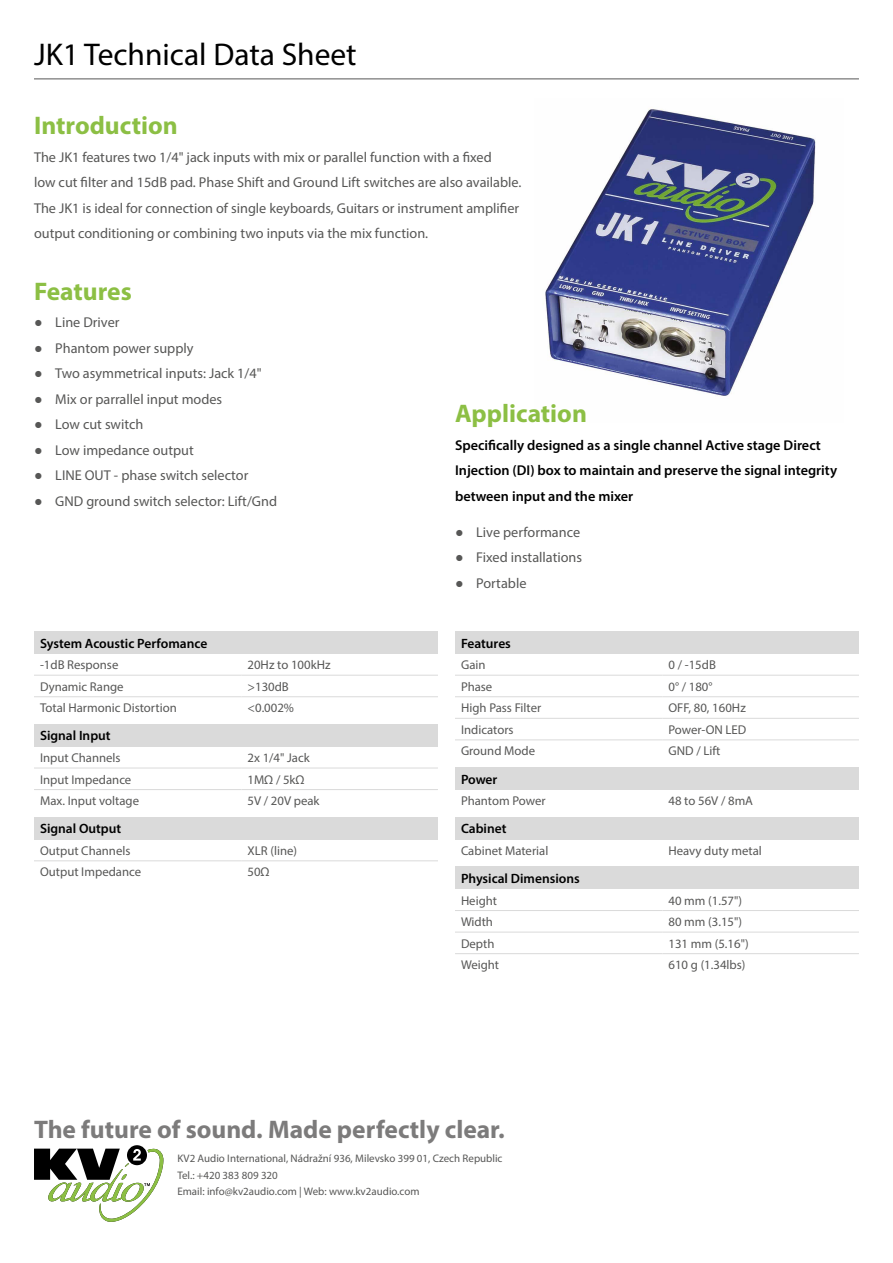
<style>
.page{position:relative;width:893px;height:1263px;background:#fff}
.page>*{position:absolute;margin:0;border:0;box-sizing:border-box;transform-origin:0 0}
.t1{font:31.5px "Myriad Pro";color:#000}
.t2{font:700 25.5px "Myriad Pro";color:#7c7b7b}
.t3{font:700 25.5px "Myriad Pro";color:#8cbf44}
.t4{font:14.25px/25.5px "Myriad Pro";color:#575756}
.t5{font:600 14.25px/25.5px "Myriad Pro";color:#000}
.t6{font:600 13.5px "Myriad Pro";color:#000}
.t7{font:12.75px "Myriad Pro";color:#575756}
.t8{font:10.95px/16.5px "Myriad Pro";color:#575756}
.s1{font-family:"Arial"}
</style>
<div class="page">
<img style="left:545px;top:109px;width:271px;height:287px">
<div style="left:34px;top:631px;width:404px;height:23px;background:#dadada"></div>
<hr style="left:34px;top:675px;width:208px;height:1px;background:#dadada">
<hr style="left:242px;top:675px;width:196px;height:1px;background:#dadada">
<hr style="left:34px;top:696px;width:208px;height:1px;background:#dadada">
<hr style="left:242px;top:696px;width:196px;height:1px;background:#dadada">
<div style="left:34px;top:724px;width:404px;height:22px;background:#dadada"></div>
<hr style="left:34px;top:768px;width:208px;height:1px;background:#dadada">
<hr style="left:242px;top:768px;width:196px;height:1px;background:#dadada">
<hr style="left:34px;top:789px;width:208px;height:1px;background:#dadada">
<hr style="left:242px;top:789px;width:196px;height:1px;background:#dadada">
<div style="left:34px;top:817px;width:404px;height:22px;background:#dadada"></div>
<hr style="left:34px;top:860px;width:208px;height:1px;background:#dadada">
<hr style="left:242px;top:860px;width:196px;height:1px;background:#dadada">
<div style="left:455px;top:631px;width:404px;height:23px;background:#dadada"></div>
<hr style="left:455px;top:675px;width:207px;height:1px;background:#dadada">
<hr style="left:662px;top:675px;width:197px;height:1px;background:#dadada">
<hr style="left:455px;top:696px;width:207px;height:1px;background:#dadada">
<hr style="left:662px;top:696px;width:197px;height:1px;background:#dadada">
<hr style="left:455px;top:718px;width:207px;height:1px;background:#dadada">
<hr style="left:662px;top:718px;width:197px;height:1px;background:#dadada">
<hr style="left:455px;top:740px;width:207px;height:1px;background:#dadada">
<hr style="left:662px;top:740px;width:197px;height:1px;background:#dadada">
<div style="left:455px;top:767px;width:404px;height:22px;background:#dadada"></div>
<div style="left:455px;top:817px;width:404px;height:22px;background:#dadada"></div>
<div style="left:455px;top:867px;width:404px;height:22px;background:#dadada"></div>
<hr style="left:455px;top:910px;width:207px;height:1px;background:#dadada">
<hr style="left:662px;top:910px;width:197px;height:1px;background:#dadada">
<hr style="left:455px;top:932px;width:207px;height:1px;background:#dadada">
<hr style="left:662px;top:932px;width:197px;height:1px;background:#dadada">
<hr style="left:455px;top:953px;width:207px;height:1px;background:#dadada">
<hr style="left:662px;top:953px;width:197px;height:1px;background:#dadada">
<hr style="left:34px;top:79px;width:825px;height:1px;background:#575756">
<svg style="left:34px;top:1145px;width:130px;height:77px"></svg>
<h1 class="t1" style="left:34px;top:35px;width:324px">JK1 Technical Data Sheet</h1>
<h2 class="t3" style="left:34px;top:109px;width:145px">Introduction</h2>
<p class="t4" style="left:34px;top:144px;width:489px">The JK1 features two 1/4" jack inputs with mix or parallel function with a fixed<br>low cut filter and 15dB pad. Phase Shift and Ground Lift switches are also available.<br>The JK1 is ideal for connection of single keyboards, Guitars or instrument amplifier output conditioning or combining two inputs via the mix function.</p>
<h2 class="t3" style="left:34px;top:275px;width:99px">Features</h2>
<p class="t4" style="left:34px;top:310px;width:87px"><span class="s1">●</span> Line Driver</p>
<p class="t4" style="left:34px;top:335px;width:161px"><span class="s1">●</span> Phantom power supply</p>
<p class="t4" style="left:34px;top:361px;width:229px"><span class="s1">●</span> Two asymmetrical inputs: Jack 1/4"</p>
<p class="t4" style="left:34px;top:386px;width:190px"><span class="s1">●</span> Mix or parrallel input modes</p>
<p class="t4" style="left:34px;top:412px;width:111px"><span class="s1">●</span> Low cut switch</p>
<p class="t4" style="left:34px;top:437px;width:161px"><span class="s1">●</span> Low impedance output</p>
<p class="t4" style="left:34px;top:463px;width:216px"><span class="s1">●</span> LINE OUT - phase switch selector</p>
<p class="t4" style="left:34px;top:488px;width:245px"><span class="s1">●</span> GND ground switch selector: Lift/Gnd</p>
<p class="t6" style="left:40px;top:634px;width:169px">System Acoustic Perfomance</p>
<p class="t7" style="left:40px;top:657px;width:80px">-1dB Response</p>
<p class="t7" style="left:248px;top:657px;width:85px">20Hz to 100kHz</p>
<p class="t7" style="left:40px;top:679px;width:85px">Dynamic Range</p>
<p class="t7" style="left:248px;top:679px;width:43px">&gt;130dB</p>
<p class="t7" style="left:40px;top:700px;width:138px">Total Harmonic Distortion</p>
<p class="t7" style="left:248px;top:700px;width:48px">&lt;0.002%</p>
<p class="t6" style="left:40px;top:727px;width:72px">Signal Input</p>
<p class="t7" style="left:40px;top:750px;width:82px">Input Channels</p>
<p class="t7" style="left:248px;top:750px;width:64px">2x 1/4" Jack</p>
<p class="t7" style="left:40px;top:771px;width:93px">Input Impedance</p>
<p class="t7" style="left:248px;top:771px;width:59px">1MΩ / 5kΩ</p>
<p class="t7" style="left:40px;top:793px;width:101px">Max. Input voltage</p>
<p class="t7" style="left:248px;top:793px;width:74px">5V / 20V peak</p>
<p class="t6" style="left:40px;top:820px;width:83px">Signal Output</p>
<p class="t7" style="left:40px;top:843px;width:92px">Output Channels</p>
<p class="t7" style="left:248px;top:843px;width:51px">XLR (line)</p>
<p class="t7" style="left:40px;top:864px;width:103px">Output Impedance</p>
<p class="t7" style="left:248px;top:864px;width:24px">50Ω</p>
<h2 class="t3" style="left:455px;top:397px;width:133px">Application</h2>
<p class="t5" style="left:455px;top:432px;width:384px">Specifically designed as a single channel Active stage Direct<br>Injection (DI) box to maintain and preserve the signal integrity between input and the mixer</p>
<p class="t4" style="left:455px;top:519px;width:127px"><span class="s1">●</span> Live performance</p>
<p class="t4" style="left:455px;top:544px;width:129px"><span class="s1">●</span> Fixed installations</p>
<p class="t4" style="left:455px;top:570px;width:73px"><span class="s1">●</span> Portable</p>
<p class="t6" style="left:461px;top:634px;width:51px">Features</p>
<p class="t7" style="left:461px;top:657px;width:26px">Gain</p>
<p class="t7" style="left:668px;top:657px;width:49px">0 / -15dB</p>
<p class="t7" style="left:461px;top:679px;width:33px">Phase</p>
<p class="t7" style="left:668px;top:679px;width:46px">0° / 180°</p>
<p class="t7" style="left:461px;top:700px;width:82px">High Pass Filter</p>
<p class="t7" style="left:668px;top:700px;width:79px">OFF, 80, 160Hz</p>
<p class="t7" style="left:461px;top:722px;width:54px">Indicators</p>
<p class="t7" style="left:668px;top:722px;width:79px">Power-ON LED</p>
<p class="t7" style="left:461px;top:743px;width:76px">Ground Mode</p>
<p class="t7" style="left:668px;top:743px;width:53px">GND / Lift</p>
<p class="t6" style="left:461px;top:770px;width:38px">Power</p>
<p class="t7" style="left:461px;top:793px;width:86px">Phantom Power</p>
<p class="t7" style="left:668px;top:793px;width:86px">48 to 56V / 8mA</p>
<p class="t6" style="left:461px;top:820px;width:47px">Cabinet</p>
<p class="t7" style="left:461px;top:843px;width:89px">Cabinet Material</p>
<p class="t7" style="left:668px;top:843px;width:95px">Heavy duty metal</p>
<p class="t6" style="left:461px;top:870px;width:120px">Physical Dimensions</p>
<p class="t7" style="left:461px;top:892px;width:38px">Height</p>
<p class="t7" style="left:668px;top:892px;width:75px">40 mm (1.57")</p>
<p class="t7" style="left:461px;top:914px;width:34px">Width</p>
<p class="t7" style="left:668px;top:914px;width:75px">80 mm (3.15")</p>
<p class="t7" style="left:461px;top:935px;width:35px">Depth</p>
<p class="t7" style="left:668px;top:935px;width:82px">131 mm (5.16")</p>
<p class="t7" style="left:461px;top:957px;width:40px">Weight</p>
<p class="t7" style="left:668px;top:957px;width:78px">610 g (1.34lbs)</p>
<h2 class="t2" style="left:34px;top:1112px;width:472px">The future of sound. Made perfectly clear.</h2>
<p class="t8" style="left:177px;top:1150px;width:327px">KV2 Audio International, Nádražní 936, Milevsko 399 01, Czech Republic<br>Tel.: +420 383 809 320<br>Email: info@kv2audio.com | Web: www.kv2audio.com</p>
</div>
